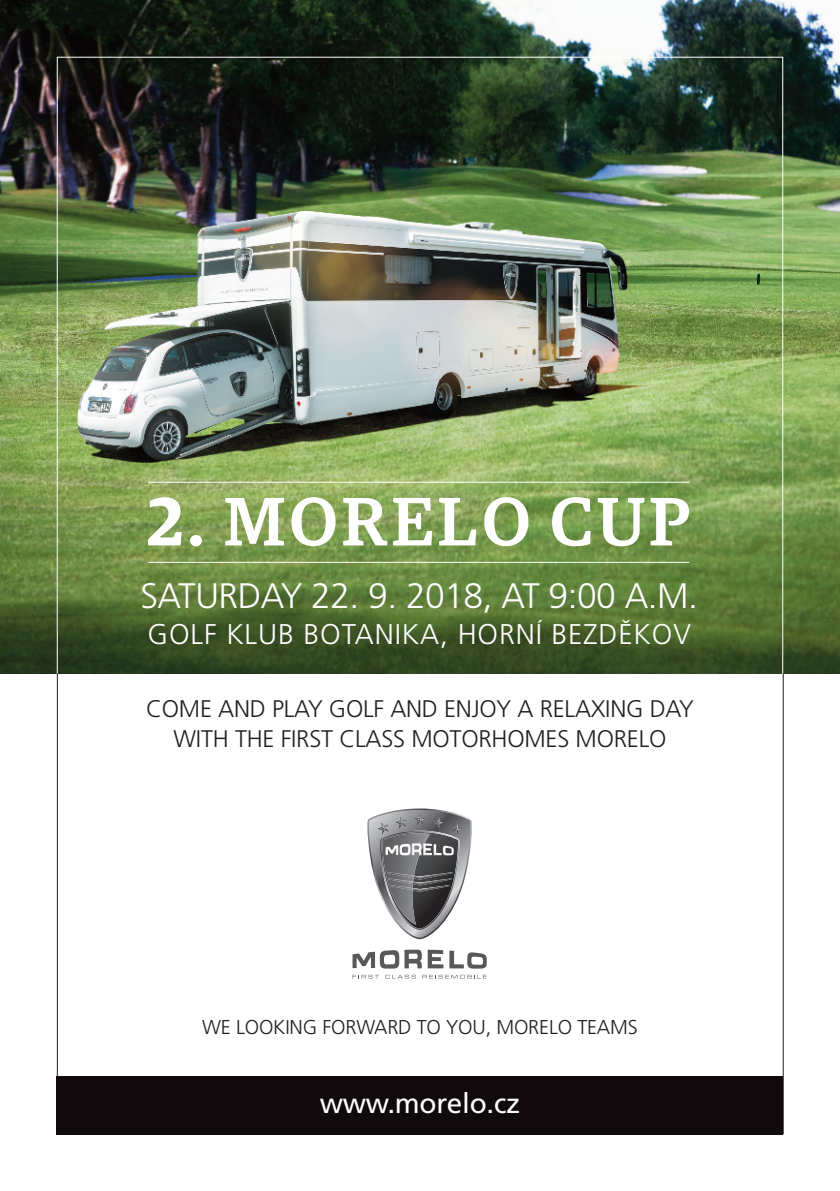
<style>
.page{position:relative;width:840px;height:1191px;background:#fff}
.page>*{position:absolute;margin:0;border:0;box-sizing:border-box;transform-origin:0 0}
.t1{font:500 68.6px "Guardian Egyp";letter-spacing:.065em;color:#fff}
.t2{font:300 35.4px "Frutiger OT";letter-spacing:-.015em;color:#fff}
.t3{font:300 28.6px "Frutiger OT";letter-spacing:.03em;color:#fff}
.t4{font:28px "Frutiger OT";letter-spacing:-.01em;color:#fff}
.t5{font:300 24px/30px "Frutiger OT";letter-spacing:-.01em;color:#231f20;text-align:center}
.t6{font:300 20px "Frutiger OT";letter-spacing:-.01em;color:#231f20}
.s1{font-weight:600}
</style>
<div class="page">
<img style="left:0;top:0;width:839px;height:673px">
<hr style="left:148px;top:482px;width:541px;height:1px;background:#fff">
<hr style="left:148px;top:562px;width:541px;height:1px;background:#fff">
<svg style="left:352px;top:949px;width:69px;height:19px"></svg>
<svg style="left:427px;top:949px;width:16px;height:19px"></svg>
<svg style="left:449px;top:950px;width:37px;height:18px"></svg>
<svg style="left:352px;top:974px;width:27px;height:4px"></svg>
<svg style="left:385px;top:974px;width:30px;height:4px"></svg>
<svg style="left:422px;top:974px;width:64px;height:4px"></svg>
<svg style="left:367px;top:808px;width:105px;height:131px"></svg>
<hr style="left:57px;top:673px;width:1px;height:461px;background:#231f20">
<hr style="left:782px;top:673px;width:1px;height:461px;background:#231f20">
<div style="left:57px;top:1076px;width:725px;height:58px;background:#110a0c"></div>
<h1 class="t1" style="left:147px;top:495px;width:543px"><span class="s1">2.</span> MORELO CUP</h1>
<h2 class="t2" style="left:140px;top:583px;width:559px">SATURDAY 22. 9. 2018, AT 9:00 A.M.</h2>
<p class="t3" style="left:147px;top:624px;width:544px">GOLF KLUB BOTANIKA, HORNÍ BEZDĚKOV</p>
<p class="t5" style="left:146px;top:696px;width:549px">COME AND PLAY GOLF AND ENJOY A RELAXING DAY<br>WITH THE FIRST CLASS MOTORHOMES MORELO</p>
<p class="t6" style="left:202px;top:1020px;width:436px">WE LOOKING FORWARD TO YOU, MORELO TEAMS</p>
<p class="t4" style="left:319px;top:1093px;width:202px">www.morelo.cz</p>
</div>
